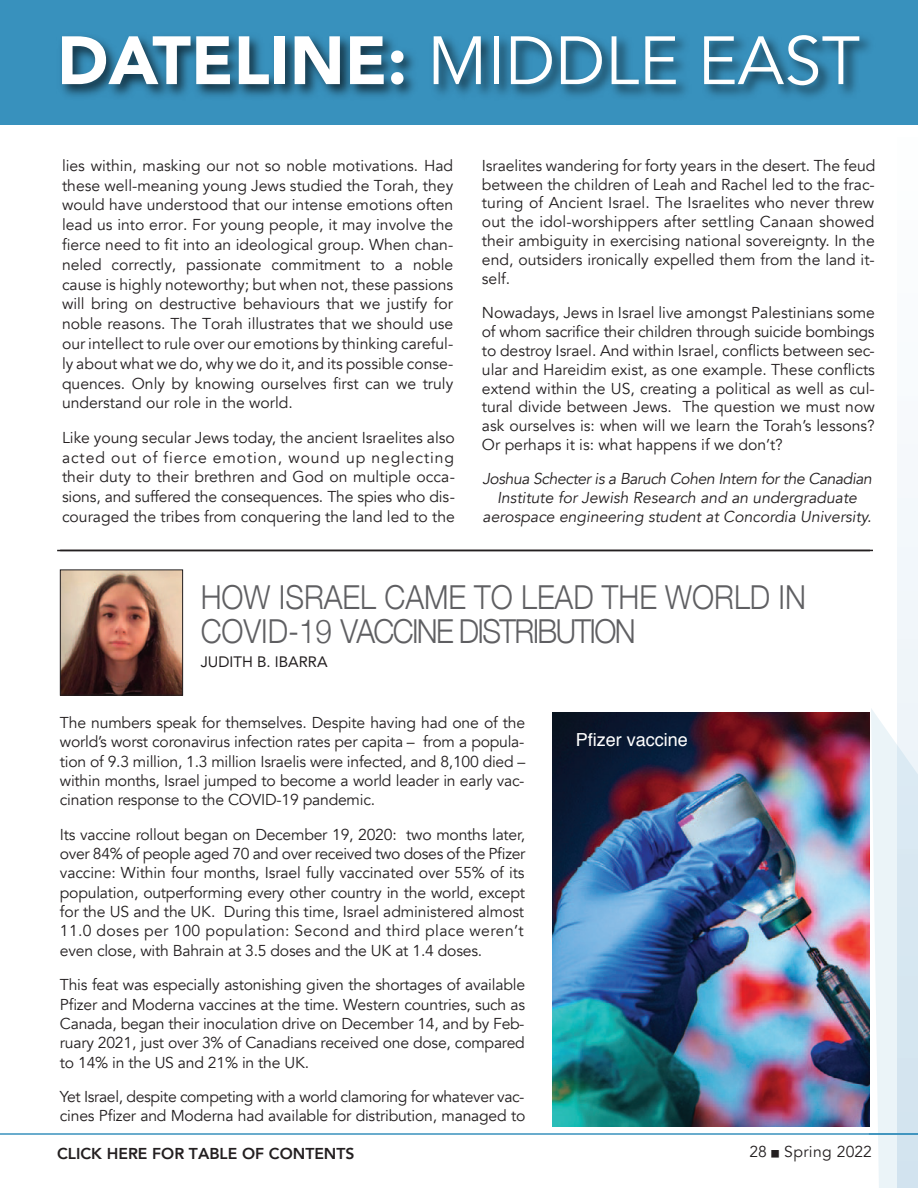
<style>
.page{position:relative;width:918px;height:1188px;background:#fff}
.page>*{position:absolute;margin:0;border:0;box-sizing:border-box;transform-origin:0 0}
.t1{font:67.5px "Avenir";color:#fff}
.t2{font:300 33px/34.5px "Helvetica Neue";color:#5f5f62;scale:.9 1}
.t3{font:18px "Helvetica";color:#fff}
.t4{font:15.75px/19.8px "Avenir";letter-spacing:-.015em;color:#231f20;text-align:justify}
.t5{font:italic 15.75px/18.9px "Avenir";color:#231f20;text-align:center}
.t6{font:800 15.75px "Avenir";color:#231f20}
.t7{font:15.75px "Avenir";letter-spacing:.025em;color:#231f20}
.t8{font:15px "Avenir LT Std";color:#231f20}
.s1{font-weight:900}
</style>
<div class="page">
<div style="left:898px;top:0;width:20px;height:1188px;background:#f7f9fc"></div>
<div style="left:0;top:0;width:918px;height:124px;background:#3891bd"></div>
<img style="left:21px;top:36px;width:893px;height:89px">
<hr style="left:0;top:1133px;width:918px;height:2px;background:#3891bd">
<svg style="left:871px;top:708px;width:47px;height:480px"></svg>
<hr style="left:60px;top:550px;width:813px;height:1px;background:#231f20">
<img style="left:62px;top:572px;width:119px;height:122px">
<div style="left:60px;top:570px;width:123px;height:126px;border:1px solid #231f20"></div>
<hr style="left:57px;top:550px;width:813px;height:1px;background:#231f20">
<img style="left:552px;top:712px;width:318px;height:415px">
<h1 class="t1" style="left:57px;top:21px;width:805px"><span class="s1">DATELINE:</span> MIDDLE EAST</h1>
<p class="t4" style="left:62px;top:156px;width:393px">lies within, masking our not so noble motivations. Had these well-meaning young Jews studied the Torah, they would have understood that our intense emotions often lead us into error. For young people, it may involve the fierce need to fit into an ideological group. When chan&shy;neled correctly, passionate commitment to a noble cause is highly noteworthy; but when not, these passions will bring on destructive behaviours that we justify for noble reasons. The Torah illustrates that we should use our intellect to rule over our emotions by thinking careful&shy;ly about what we do, why we do it, and its possible conse&shy;quences. Only by knowing ourselves first can we truly understand our role in the world.</p>
<p class="t4" style="left:62px;top:428px;width:395px">Like young secular Jews today, the ancient Israelites also acted out of fierce emotion, wound up neglecting their duty to their brethren and God on multiple occa&shy;sions, and suffered the consequences. The spies who dis&shy;couraged the tribes from conquering the land led to the</p>
<p class="t4" style="left:482px;top:156px;width:395px;line-height:18.9px">Israelites wandering for forty years in the desert. The feud between the children of Leah and Rachel led to the frac&shy;turing of Ancient Israel. The Israelites who never threw out the idol-worshippers after settling Canaan showed their ambiguity in exercising national sovereignty. In the end, outsiders ironically expelled them from the land it&shy;self.</p>
<p class="t4" style="left:482px;top:303px;width:395px;line-height:18.9px">Nowadays, Jews in Israel live amongst Palestinians some of whom sacrifice their children through suicide bombings to destroy Israel. And within Israel, conflicts between sec&shy;ular and Hareidim exist, as one example. These conflicts extend within the US, creating a political as well as cul&shy;tural divide between Jews. The question we must now ask ourselves is: when will we learn the Torah’s lessons?<br>Or perhaps it is: what happens if we don’t?</p>
<p class="t5" style="left:482px;top:470px;width:391px">Joshua Schecter is a Baruch Cohen Intern for the Canadian<br>Institute for Jewish Research and an undergraduate aerospace engineering student at Concordia University.</p>
<h2 class="t2" style="left:201px;top:577px;width:674px">HOW ISRAEL CAME TO LEAD THE WORLD IN<br>COVID-19 VACCINE DISTRIBUTION</h2>
<p class="t8" style="left:201px;top:653px;width:129px">JUDITH B. IBARRA</p>
<p class="t4" style="left:60px;top:713px;width:467px;line-height:19.4px">The numbers speak for themselves. Despite having had one of the world’s worst coronavirus infection rates per capita – from a popula&shy;tion of 9.3 million, 1.3 million Israelis were infected, and 8,100 died – within months, Israel jumped to become a world leader in early vac&shy;cination response to the COVID-19 pandemic.</p>
<p class="t4" style="left:60px;top:825px;width:467px;line-height:19.4px">Its vaccine rollout began on December 19, 2020: two months later, over 84% of people aged 70 and over received two doses of the Pfizer vaccine: Within four months, Israel fully vaccinated over 55% of its population, outperforming every other country in the world, except for the US and the UK. During this time, Israel administered almost 11.0 doses per 100 population: Second and third place weren’t even close, with Bahrain at 3.5 doses and the UK at 1.4 doses.</p>
<p class="t4" style="left:60px;top:975px;width:467px;line-height:19.4px">This feat was especially astonishing given the shortages of available Pfizer and Moderna vaccines at the time. Western countries, such as Canada, began their inoculation drive on December 14, and by Feb&shy;ruary 2021, just over 3% of Canadians received one dose, compared to 14% in the US and 21% in the UK.</p>
<p class="t4" style="left:60px;top:1087px;width:467px;line-height:19.4px">Yet Israel, despite competing with a world clamoring for whatever vac&shy;cines Pfizer and Moderna had available for distribution, managed to</p>
<p class="t6" style="left:57px;top:1141px;width:299px">CLICK HERE FOR TABLE OF CONTENTS</p>
<p class="t3" style="left:576px;top:725px;width:114px">Pfizer vaccine</p>
<p class="t7" style="left:750px;top:1142px;width:124px">28 Spring 2022</p>
</div>
